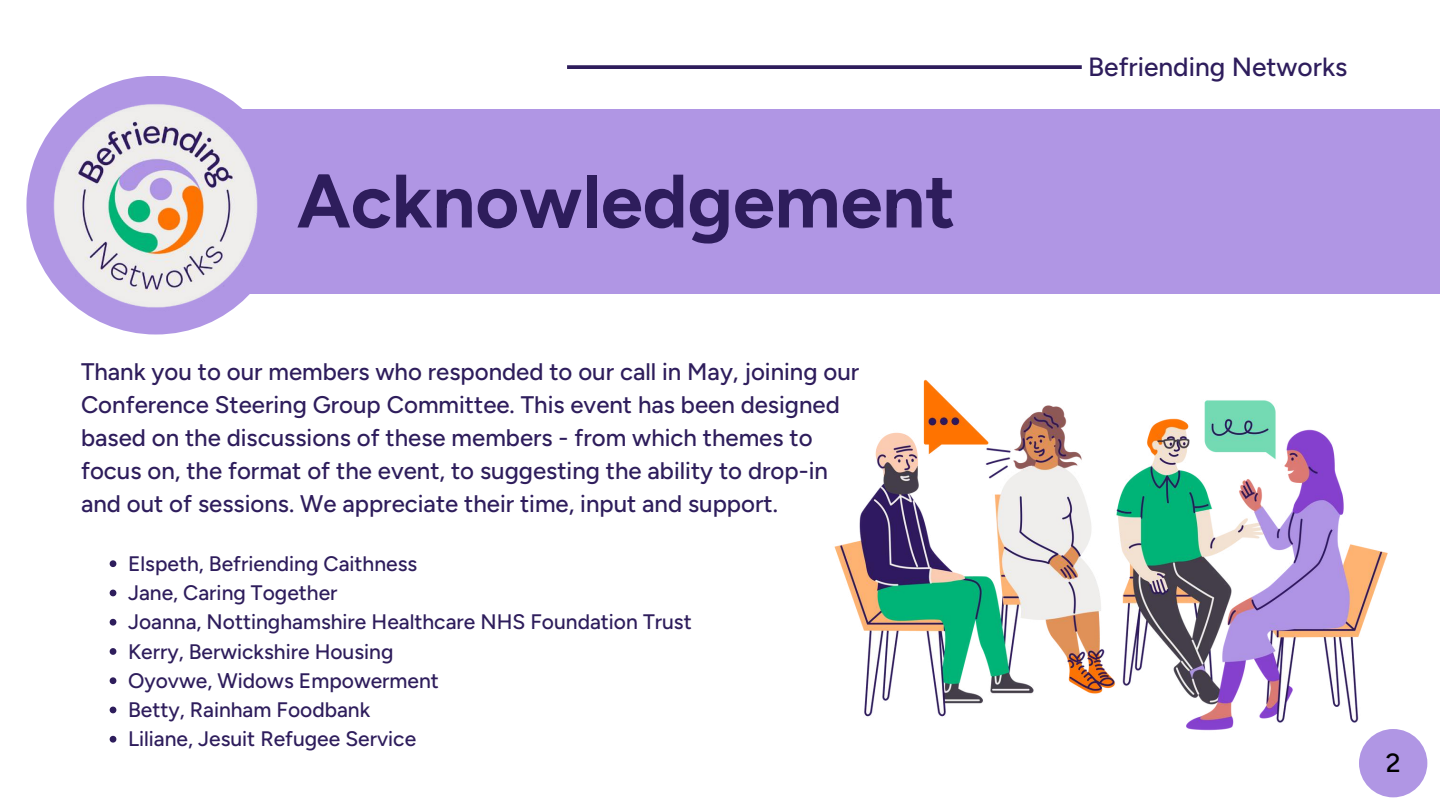
<style>
.page{position:relative;width:1440px;height:810px;background:#fff}
.page>*{position:absolute;margin:0;border:0;box-sizing:border-box;transform-origin:0 0}
.t1{font:700 75.5px "Figtree";color:#2e1d5c}
.t2{font:500 26.3px "Figtree";color:#2e1d5c}
.t3{font:500 26.3px "Figtree";color:#000}
.t4{font:500 24px/33px "Figtree";color:#2e1d5c}
.t5{font:500 21px/29.2px "Figtree";color:#2e1d5c}
</style>
<div class="page">
<div style="left:81px;top:109px;width:1359px;height:185px;background:#b096e4"></div>
<img style="left:834px;top:379px;width:594px;height:419px">
<svg style="left:567px;top:65px;width:515px;height:4px;background:#3a2a65"></svg>
<svg style="left:110px;top:560px;width:6px;height:7px"></svg>
<svg style="left:110px;top:590px;width:6px;height:6px"></svg>
<svg style="left:110px;top:619px;width:6px;height:7px"></svg>
<svg style="left:110px;top:648px;width:6px;height:7px"></svg>
<svg style="left:110px;top:677px;width:6px;height:7px"></svg>
<svg style="left:110px;top:707px;width:6px;height:6px"></svg>
<svg style="left:110px;top:736px;width:6px;height:7px"></svg>
<div style="left:26px;top:76px;width:259px;height:259px;background:#b096e4;border-radius:50%"></div>
<img style="left:26px;top:92px;width:232px;height:226px">
<div style="left:1359px;top:729px;width:68px;height:68px;background:#b096e4;border-radius:50%"></div>
<h1 class="t1" style="left:297px;top:156px;width:660px">Acknowledgement</h1>
<p class="t4" style="left:81px;top:355px;width:780px">Thank you to our members who responded to our call in May, joining our Conference Steering Group Committee. This event has been designed based on the discussions of these members - from which themes to focus on, the format of the event, to suggesting the ability to drop-in and out of sessions. We appreciate their time, input and support.</p>
<p class="t5" style="left:128px;top:549px;width:565px">Elspeth, Befriending Caithness<br>Jane, Caring Together<br>Joanna, Nottinghamshire Healthcare NHS Foundation Trust<br>Kerry, Berwickshire Housing<br>Oyovwe, Widows Empowerment<br>Betty, Rainham Foodbank<br>Liliane, Jesuit Refugee Service</p>
<p class="t2" style="left:1088px;top:51px;width:261px">Befriending Networks</p>
<p class="t3" style="left:1386px;top:747px;width:16px">2</p>
</div>
